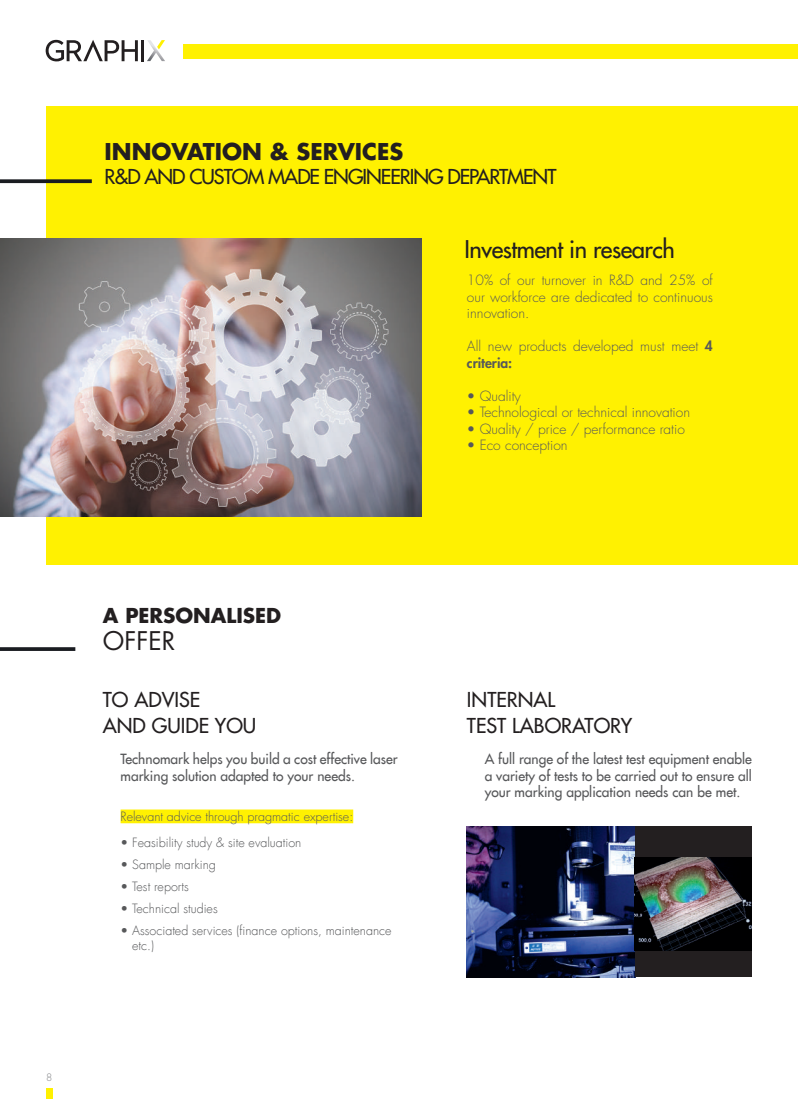
<style>
.page{position:relative;width:798px;height:1099px;background:#fff}
.page>*{position:absolute;margin:0;border:0;box-sizing:border-box;transform-origin:0 0}
.t1{font:25px "Futura Std";color:#231f20}
.t2{font:500 23.75px "Futura Std";letter-spacing:-.02em;color:#231f20}
.t3{font:700 22.5px "Futura Std";color:#231f20}
.t4{font:500 20px/25.5px "Futura Std";letter-spacing:-.01em;color:#231f20}
.t5{font:500 20px "Futura Std";letter-spacing:-.05em;color:#231f20}
.t6{font:700 20px "Futura Std";color:#231f20}
.t7{font:300 13.75px/16.5px "Futura Std";color:#57585a;text-align:justify}
.t8{font:13.75px/16.5px "Futura LT";color:#57585a}
.t9{font:300 12.5px/15px "Futura LT";color:#57585a}
.t10{font:300 12.5px "Futura Std";color:#57585a}
.t11{font:300 10px "Futura Std";color:#808285}
.s1{font-weight:800}
</style>
<div class="page">
<div style="left:46px;top:1088px;width:7px;height:10px;background:#fff101"></div>
<div style="left:46px;top:106px;width:751px;height:459px;background:#fff101"></div>
<svg style="left:0;top:179px;width:92px;height:4px"></svg>
<img style="left:0;top:239px;width:421px;height:277px">
<div style="left:183px;top:44px;width:614px;height:14px;background:#fff101"></div>
<svg style="left:0;top:647px;width:75px;height:4px"></svg>
<div style="left:120px;top:809px;width:233px;height:14px;background:#fff101"></div>
<img style="left:467px;top:826px;width:167px;height:151px">
<div style="left:634px;top:826px;width:117px;height:151px;background:#231f20"></div>
<img style="left:634px;top:857px;width:117px;height:93px">
<svg style="left:46px;top:40px;width:92px;height:21px"></svg>
<hr style="left:141px;top:40px;width:2px;height:21px;background:#231f20">
<svg style="left:147px;top:40px;width:18px;height:21px"></svg>
<h3 class="t3" style="left:105px;top:136px;width:300px">INNOVATION &amp; SERVICES</h3>
<h3 class="t5" style="left:105px;top:164px;width:453px">R&amp;D AND CUSTOM MADE ENGINEERING DEPARTMENT</h3>
<h2 class="t2" style="left:464px;top:235px;width:212px">Investment in research</h2>
<p class="t7" style="left:467px;top:272px;width:247px">10% of our turnover in R&amp;D and 25% of our workforce are dedicated to continuous innovation.</p>
<p class="t7" style="left:467px;top:338px;width:247px">All new products developed must meet <span class="s1">4 criteria:</span></p>
<p class="t7" style="left:467px;top:388px;width:55px">• Quality</p>
<p class="t7" style="left:467px;top:404px;width:224px">• Technological or technical innovation</p>
<p class="t7" style="left:467px;top:421px;width:219px">• Quality / price / performance ratio</p>
<p class="t7" style="left:467px;top:437px;width:102px">• Eco conception</p>
<p class="t11" style="left:46px;top:1071px;width:8px">8</p>
<h3 class="t6" style="left:103px;top:601px;width:180px">A PERSONALISED</h3>
<h1 class="t1" style="left:103px;top:625px;width:74px">OFFER</h1>
<h3 class="t4" style="left:103px;top:687px;width:155px">TO ADVISE<br>AND GUIDE YOU</h3>
<p class="t8" style="left:120px;top:750px;width:278px">Technomark helps you build a cost effective laser marking solution adapted to your needs.</p>
<p class="t10" style="left:120px;top:809px;width:234px">Relevant advice through pragmatic expertise:</p>
<p class="t9" style="left:120px;top:835px;width:182px">• Feasibility study &amp; site evaluation</p>
<p class="t9" style="left:120px;top:857px;width:97px">• Sample marking</p>
<p class="t9" style="left:120px;top:879px;width:70px">• Test reports</p>
<p class="t9" style="left:120px;top:901px;width:99px">• Technical studies</p>
<p class="t9" style="left:132px;top:923px;width:261px;text-indent:-12px">• Associated services (finance options, maintenance etc.)</p>
<h3 class="t4" style="left:467px;top:687px;width:167px">INTERNAL<br>TEST LABORATORY</h3>
<p class="t8" style="left:484px;top:750px;width:268px;text-align:justify">A full range of the latest test equipment enable a variety of tests to be carried out to ensure all your marking application needs can be met.</p>
</div>
